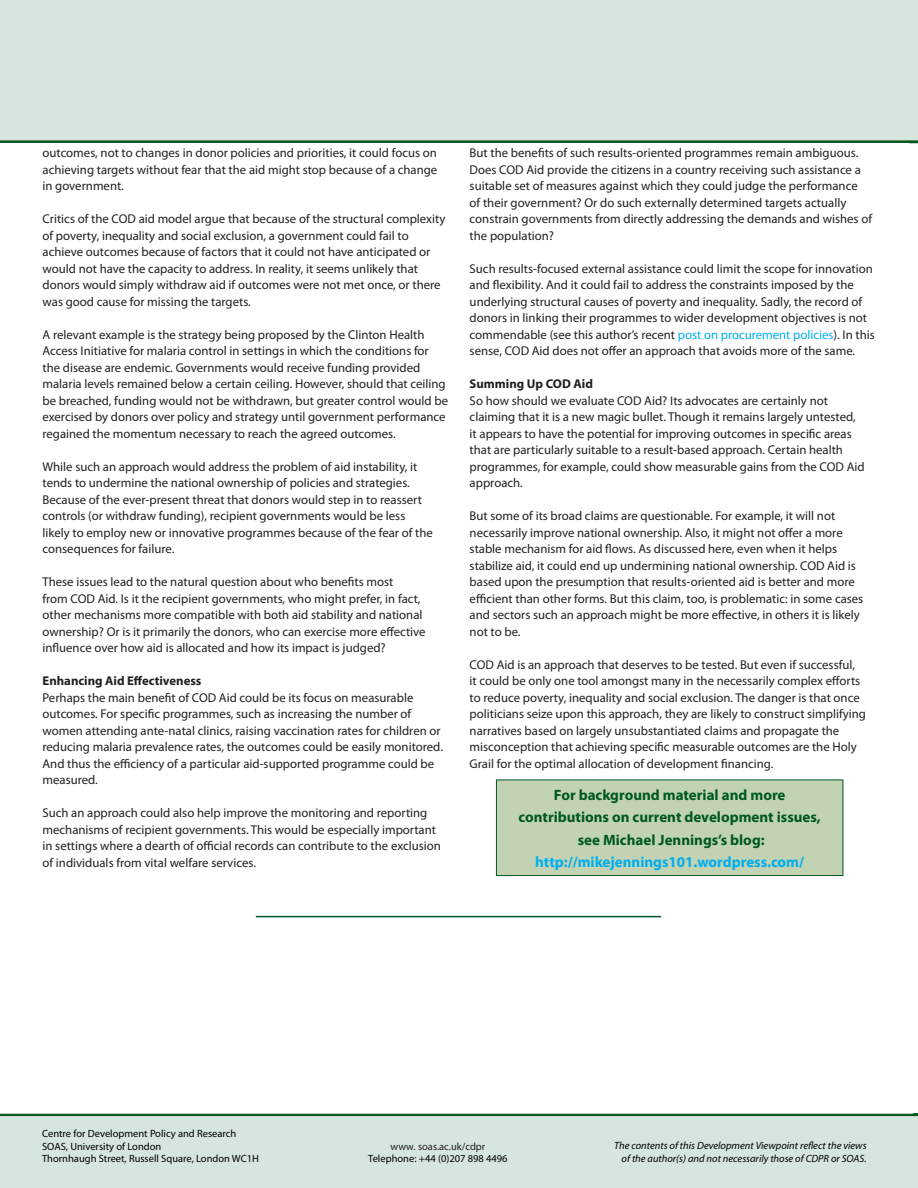
<style>
.page{position:relative;width:918px;height:1188px;background:#fff}
.page>*{position:absolute;margin:0;border:0;box-sizing:border-box;transform-origin:0 0}
.miolo_texto{font:700 15px "Myriad Pro";color:#005824}
.miolo_texto-2{font:700 15px "Myriad Pro";color:#00aeef}
.miolo_texto-3{font:12.75px/16.5px "Myriad Pro";color:#231f20}
.miolo_texto-4{font:700 12.75px "Myriad Pro";color:#231f20}
.t1{font:10.5px/12.6px "Myriad Pro";color:#000}
.t2{font:italic 10.5px/12.6px "Myriad Pro";color:#000;text-align:right}
.t3{font:10.5px "Myriad Pro";color:#231f20}
.s1{color:#00aeef}
</style>
<div class="page">
<div style="left:0;top:1116px;width:918px;height:72px;background:#d7e6dc"></div>
<div style="left:0;top:0;width:918px;height:141px;background:#d7e6dc"></div>
<hr style="left:0;top:1114px;width:918px;height:2px;background:#005824">
<hr style="left:0;top:141px;width:918px;height:2px;background:#005824">
<hr style="left:256px;top:916px;width:405px;height:1px;background:#005824">
<div style="left:496px;top:780px;width:347px;height:96px;background:#c1d3b3"></div>
<div style="left:496px;top:780px;width:347px;height:96px;border:1px solid #005824"></div>
<p class="miolo_texto-3" style="left:43px;top:145px;width:396px;text-align:justify">outcomes, not to changes in donor policies and priorities, it could focus on achieving targets without fear that the aid might stop because of a change in government.</p>
<p class="miolo_texto-3" style="left:43px;top:211px;width:405px">Critics of the COD aid model argue that because of the structural complexity of poverty, inequality and social exclusion, a government could fail to achieve outcomes because of factors that it could not have anticipated or would not have the capacity to address. In reality, it seems unlikely that donors would simply withdraw aid if outcomes were not met once, or there was good cause for missing the targets.</p>
<p class="miolo_texto-3" style="left:43px;top:326px;width:407px">A relevant example is the strategy being proposed by the Clinton Health Access Initiative for malaria control in settings in which the conditions for the disease are endemic. Governments would receive funding provided malaria levels remained below a certain ceiling. However, should that ceiling be breached, funding would not be withdrawn, but greater control would be exercised by donors over policy and strategy until government performance regained the momentum necessary to reach the agreed outcomes.</p>
<p class="miolo_texto-3" style="left:43px;top:458px;width:392px">While such an approach would address the problem of aid instability, it tends to undermine the national ownership of policies and strategies.<br>Because of the ever-present threat that donors would step in to reassert controls (or withdraw funding), recipient governments would be less likely to employ new or innovative programmes because of the fear of the consequences for failure.</p>
<p class="miolo_texto-3" style="left:43px;top:574px;width:385px">These issues lead to the natural question about who benefits most<br>from COD Aid. Is it the recipient governments, who might prefer, in fact, other mechanisms more compatible with both aid stability and national ownership? Or is it primarily the donors, who can exercise more effective influence over how aid is allocated and how its impact is judged?</p>
<p class="miolo_texto-4" style="left:43px;top:673px;width:160px">Enhancing Aid Effectiveness</p>
<p class="miolo_texto-3" style="left:43px;top:689px;width:402px">Perhaps the main benefit of COD Aid could be its focus on measurable outcomes. For specific programmes, such as increasing the number of women attending ante-natal clinics, raising vaccination rates for children or reducing malaria prevalence rates, the outcomes could be easily monitored.<br>And thus the efficiency of a particular aid-supported programme could be measured.</p>
<p class="miolo_texto-3" style="left:43px;top:805px;width:386px">Such an approach could also help improve the monitoring and reporting</p>
<p class="miolo_texto-3" style="left:43px;top:821px;width:400px">mechanisms of recipient governments. This would be especially important in settings where a dearth of official records can contribute to the exclusion</p>
<p class="miolo_texto-3" style="left:43px;top:854px;width:215px">of individuals from vital welfare services.</p>
<p class="miolo_texto-3" style="left:470px;top:145px;width:404px">But the benefits of such results-oriented programmes remain ambiguous.<br>Does COD Aid provide the citizens in a country receiving such assistance a suitable set of measures against which they could judge the performance<br>of their government? Or do such externally determined targets actually constrain governments from directly addressing the demands and wishes of the population?</p>
<p class="miolo_texto-3" style="left:470px;top:260px;width:407px">Such results-focused external assistance could limit the scope for innovation and flexibility. And it could fail to address the constraints imposed by the underlying structural causes of poverty and inequality. Sadly, the record of donors in linking their programmes to wider development objectives is not commendable (see this author’s recent <span class="s1">post on procurement policies</span>). In this sense, COD Aid does not offer an approach that avoids more of the same.</p>
<p class="miolo_texto-4" style="left:470px;top:376px;width:125px">Summing Up COD Aid</p>
<p class="miolo_texto-3" style="left:470px;top:392px;width:396px">So how should we evaluate COD Aid? Its advocates are certainly not claiming that it is a new magic bullet. Though it remains largely untested, it appears to have the potential for improving outcomes in specific areas that are particularly suitable to a result-based approach. Certain health programmes, for example, could show measurable gains from the COD Aid approach.</p>
<p class="miolo_texto-3" style="left:470px;top:508px;width:395px">But some of its broad claims are questionable. For example, it will not necessarily improve national ownership. Also, it might not offer a more stable mechanism for aid flows. As discussed here, even when it helps stabilize aid, it could end up undermining national ownership. COD Aid is based upon the presumption that results-oriented aid is better and more efficient than other forms. But this claim, too, is problematic: in some cases and sectors such an approach might be more effective, in others it is likely not to be.</p>
<p class="miolo_texto-3" style="left:470px;top:656px;width:398px">COD Aid is an approach that deserves to be tested. But even if successful,<br>it could be only one tool amongst many in the necessarily complex efforts to reduce poverty, inequality and social exclusion. The danger is that once politicians seize upon this approach, they are likely to construct simplifying narratives based on largely unsubstantiated claims and propagate the misconception that achieving specific measurable outcomes are the Holy Grail for the optimal allocation of development financing.</p>
<p class="miolo_texto" style="left:554px;top:785px;width:233px">For background material and more</p>
<p class="miolo_texto" style="left:519px;top:807px;width:304px">contributions on current development issues,</p>
<p class="miolo_texto" style="left:578px;top:830px;width:189px">see Michael Jennings’s blog:</p>
<p class="miolo_texto-2" style="left:535px;top:852px;width:270px">http://mikejennings101.wordpress.com/</p>
<p class="t1" style="left:42px;top:1127px;width:196px">Centre for Development Policy and Research<br>SOAS, University of London</p>
<p class="t1" style="left:42px;top:1152px;width:218px">Thornhaugh Street, Russell Square, London WC1H</p>
<p class="t3" style="left:391px;top:1140px;width:96px">www. soas.ac.uk/cdpr</p>
<p class="t1" style="left:368px;top:1152px;width:141px">Telephone: +44 (0)207 898 4496</p>
<p class="t2" style="left:614px;top:1139px;width:254px">The contents of this Development Viewpoint reflect the views of the author(s) and not necessarily those of CDPR or SOAS.</p>
</div>
